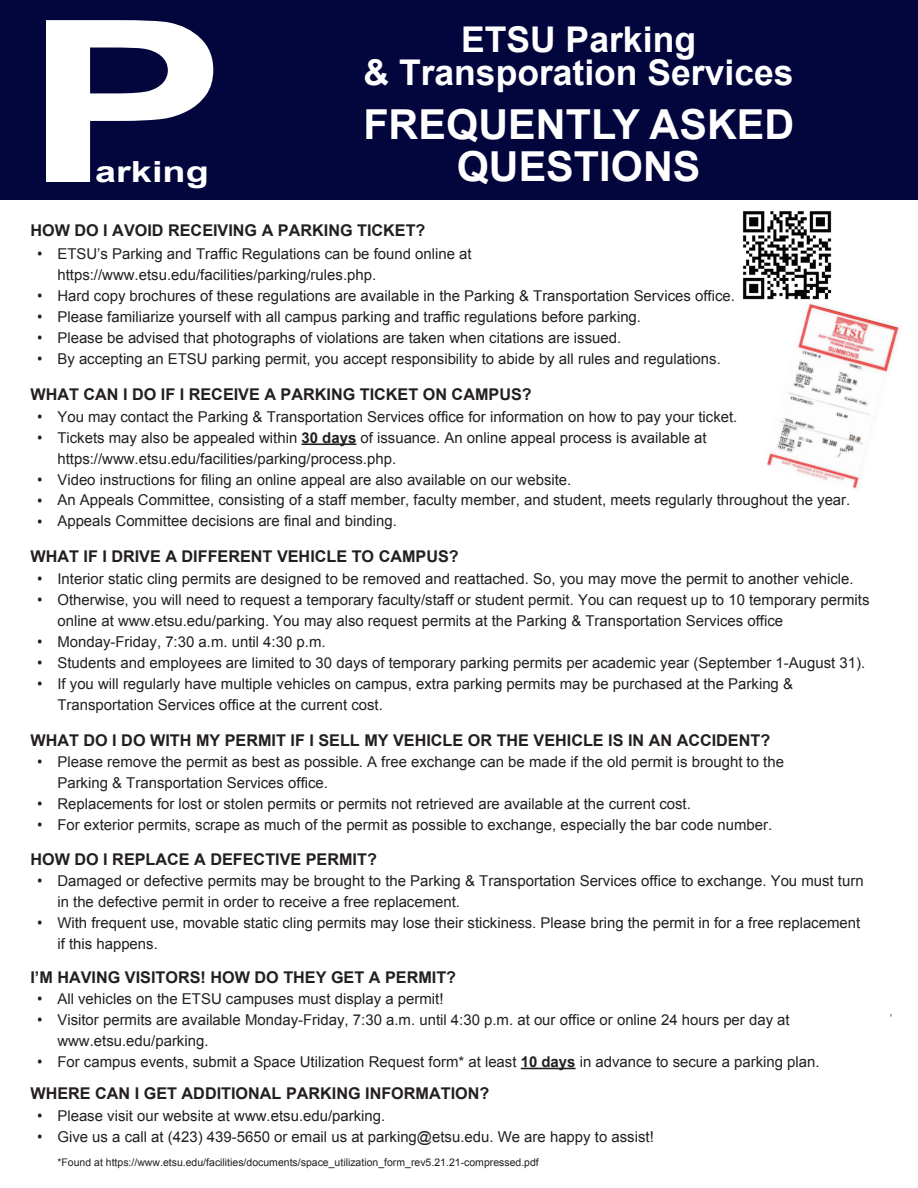
<style>
.page{position:relative;width:918px;height:1188px;background:#fff}
.page>*{position:absolute;margin:0;border:0;box-sizing:border-box;transform-origin:0 0}
.t1{font:700 226.2px "Arial";color:#fff;scale:1.35 1}
.t2{font:700 41.4px/42.3px "Arial";color:#fff;text-align:center}
.t3{font:700 35.55px/33.2px "Arial";color:#fff;text-align:center}
.t4{font:700 29.1px "Arial";color:#fff;scale:1.3 1}
.t5{font:700 16.2px "Arial";color:#231f20}
.t6{font:15px/21px "Arial";color:#231f20}
.t7{font:700 15px/21px "Roboto";color:#231f20}
.t8{font:11.1px "Calibri";color:#231f20}
.t9{font:10.5px "Arial";color:#231f20}
.s1{font-family:"Roboto";font-weight:700}
.s2{font-weight:700}
</style>
<div class="page">
<img style="left:766px;top:303px;width:133px;height:186px">
<div style="left:0;top:0;width:918px;height:200px;background:#02063d"></div>
<hr style="left:302px;top:443px;width:54px;height:2px;background:#231f20">
<hr style="left:521px;top:1068px;width:55px;height:1px;background:#231f20">
<img style="left:742px;top:211px;width:90px;height:89px">
<h1 class="t1" style="left:24px;top:-46px;width:152px">P</h1>
<h3 class="t4" style="left:95px;top:153px;width:89px">arking</h3>
<h3 class="t3" style="left:364px;top:24px;width:432px">ETSU Parking<br>&amp; Transporation Services</h3>
<h2 class="t2" style="left:363px;top:104px;width:433px">FREQUENTLY ASKED<br>QUESTIONS</h2>
<p class="t5" style="left:30px;top:220px;width:397px">HOW DO I AVOID RECEIVING A PARKING TICKET?</p>
<p class="t6" style="left:57px;top:243px;width:679px;text-indent:-20px"><span class="s1">•</span> ETSU’s Parking and Traffic Regulations can be found online at https://www.etsu.edu/facilities/parking/rules.php.<br>Hard copy brochures of these regulations are available in the Parking &amp; Transportation Services office.<br>Please familiarize yourself with all campus parking and traffic regulations before parking.<br>Please be advised that photographs of violations are taken when citations are issued.<br>By accepting an ETSU parking permit, you accept responsibility to abide by all rules and regulations.</p>
<p class="t7" style="left:37px;top:285px;width:7px;text-align:justify">• • • •</p>
<p class="t5" style="left:30px;top:384px;width:503px">WHAT CAN I DO IF I RECEIVE A PARKING TICKET ON CAMPUS?</p>
<p class="t6" style="left:57px;top:406px;width:795px;text-indent:-20px"><span class="s1">•</span> You may contact the Parking &amp; Transportation Services office for information on how to pay your ticket.<br>Tickets may also be appealed within <span class="s2">30 days</span> of issuance. An online appeal process is available at https://www.etsu.edu/facilities/parking/process.php.<br>Video instructions for filing an online appeal are also available on our website.<br>An Appeals Committee, consisting of a staff member, faculty member, and student, meets regularly throughout the year.<br>Appeals Committee decisions are final and binding.</p>
<p class="t7" style="left:37px;top:426px;width:7px">•</p>
<p class="t7" style="left:37px;top:468px;width:7px">•</p>
<p class="t7" style="left:37px;top:489px;width:7px">• •</p>
<p class="t5" style="left:30px;top:546px;width:430px">WHAT IF I DRIVE A DIFFERENT VEHICLE TO CAMPUS?</p>
<p class="t6" style="left:57px;top:568px;width:814px;text-indent:-20px"><span class="s1">•</span> Interior static cling permits are designed to be removed and reattached. So, you may move the permit to another vehicle.<br>Otherwise, you will need to request a temporary faculty/staff or student permit. You can request up to 10 temporary permits online at www.etsu.edu/parking. You may also request permits at the Parking &amp; Transportation Services office Monday-Friday, 7:30 a.m. until 4:30 p.m.<br>Students and employees are limited to 30 days of temporary parking permits per academic year (September 1-August 31).<br>If you will regularly have multiple vehicles on campus, extra parking permits may be purchased at the Parking &amp; Transportation Services office at the current cost.</p>
<p class="t7" style="left:37px;top:589px;width:7px">•</p>
<p class="t7" style="left:37px;top:631px;width:7px;text-align:justify">• • •</p>
<p class="t5" style="left:30px;top:729px;width:741px">WHAT DO I DO WITH MY PERMIT IF I SELL MY VEHICLE OR THE VEHICLE IS IN AN ACCIDENT?</p>
<p class="t6" style="left:57px;top:752px;width:728px;text-indent:-20px"><span class="s1">•</span> Please remove the permit as best as possible. A free exchange can be made if the old permit is brought to the Parking &amp; Transportation Services office.<br>Replacements for lost or stolen permits or permits not retrieved are available at the current cost.<br>For exterior permits, scrape as much of the permit as possible to exchange, especially the bar code number.</p>
<p class="t7" style="left:37px;top:793px;width:7px">• •</p>
<p class="t5" style="left:30px;top:848px;width:348px">HOW DO I REPLACE A DEFECTIVE PERMIT?</p>
<p class="t6" style="left:57px;top:871px;width:808px;text-indent:-20px"><span class="s1">•</span> Damaged or defective permits may be brought to the Parking &amp; Transportation Services office to exchange. You must turn in the defective permit in order to receive a free replacement.<br>With frequent use, movable static cling permits may lose their stickiness. Please bring the permit in for a free replacement if this happens.</p>
<p class="t7" style="left:37px;top:912px;width:7px">•</p>
<p class="t5" style="left:30px;top:966px;width:427px">I’M HAVING VISITORS! HOW DO THEY GET A PERMIT?</p>
<p class="t7" style="left:37px;top:988px;width:7px">• •</p>
<p class="t6" style="left:57px;top:989px;width:734px">All vehicles on the ETSU campuses must display a permit!<br>Visitor permits are available Monday-Friday, 7:30 a.m. until 4:30 p.m. at our office or online 24 hours per day at www.etsu.edu/parking.</p>
<p class="t6" style="left:37px;top:1051px;width:784px"><span class="s1">•</span> For campus events, submit a Space Utilization Request form* at least <span class="s2">10 days</span> in advance to secure a parking plan.</p>
<p class="t5" style="left:30px;top:1083px;width:460px">WHERE CAN I GET ADDITIONAL PARKING INFORMATION?</p>
<p class="t7" style="left:37px;top:1104px;width:7px">• •</p>
<p class="t6" style="left:57px;top:1105px;width:598px">Please visit our website at www.etsu.edu/parking.<br>Give us a call at (423) 439-5650 or email us at parking@etsu.edu. We are happy to assist!</p>
<p class="t9" style="left:57px;top:1156px;width:483px">*Found at https://www.etsu.edu/facilities/documents/space_utilization_form_rev5.21.21-compressed.pdf</p>
<p class="t8" style="left:883px;top:1017px;width:5px;rotate:-90deg">-</p>
</div>
